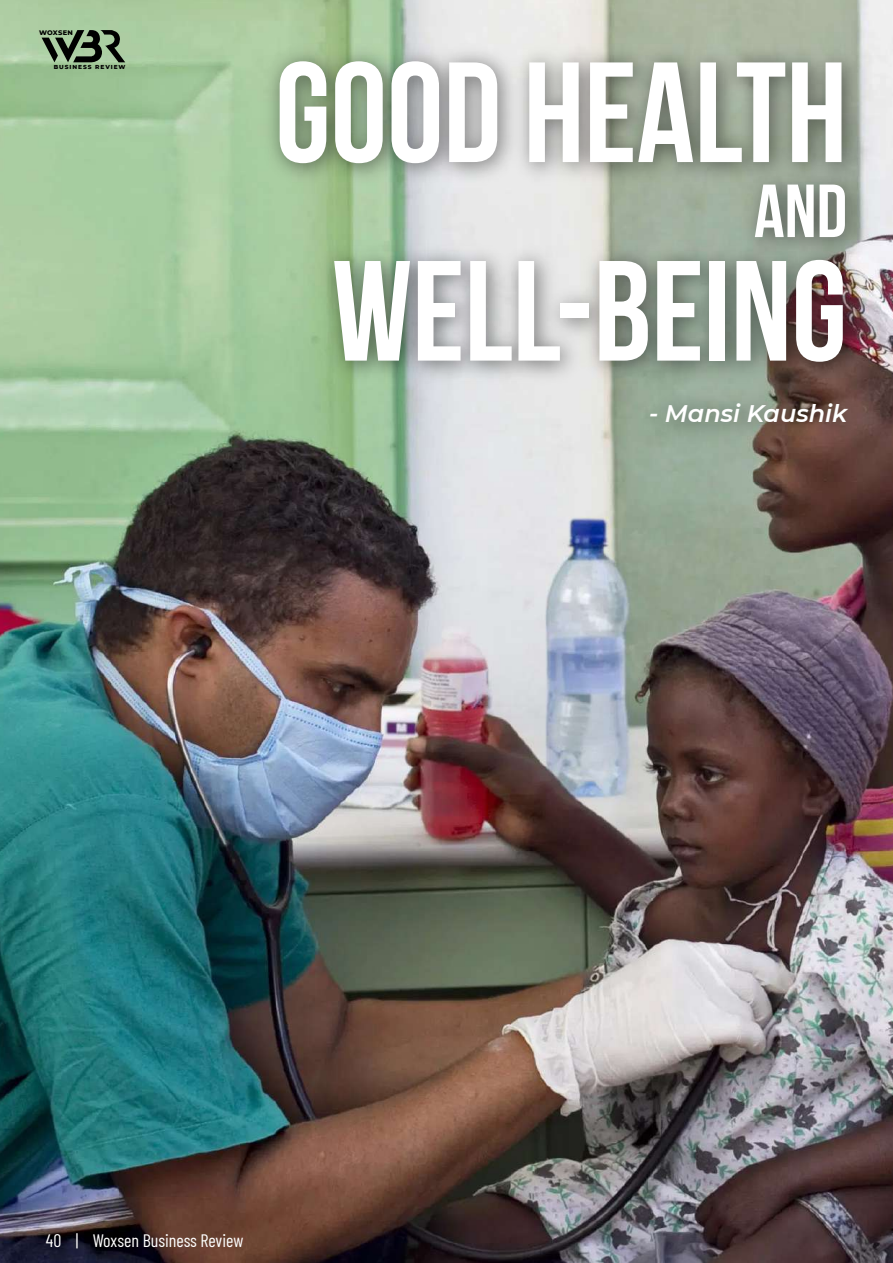
<style>
.page{position:relative;width:893px;height:1263px;background:#fff}
.page>*{position:absolute;margin:0;border:0;box-sizing:border-box;transform-origin:0 0}
.t1{font:700 142.35px "Bebas Neue";color:#fff}
.t2{font:700 75px "Bebas Neue";color:#fff}
.t3{font:italic 600 24px "Montserrat";color:#fff}
.t4{font:18px "Barlow Condensed";color:#fff}
.t5{font:800 6.75px "Montserrat";letter-spacing:.03em;color:#000}
.t6{font:800 5.85px "Montserrat";letter-spacing:.16em;color:#000}
</style>
<div class="page">
<img style="left:0;top:0;width:893px;height:1263px">
<img style="left:251px;top:17px;width:626px;height:399px">
<img style="left:625px;top:377px;width:254px;height:81px">
<svg style="left:42px;top:30px;width:83px;height:32px;background:#64785f"></svg>
<p class="t5" style="left:39px;top:28px;width:35px">WOXSEN</p>
<p class="t6" style="left:54px;top:63px;width:73px">BUSINESS REVIEW</p>
<h1 class="t1" style="left:275px;top:35px;width:573px">GOOD HEALTH</h1>
<h2 class="t2" style="left:754px;top:170px;width:95px">AND</h2>
<h1 class="t1" style="left:332px;top:233px;width:517px">WELL-BEING</h1>
<h3 class="t3" style="left:649px;top:396px;width:200px">- Mansi Kaushik</h3>
<p class="t4" style="left:46px;top:1228px;width:199px">40 | Woxsen Business Review</p>
</div>
